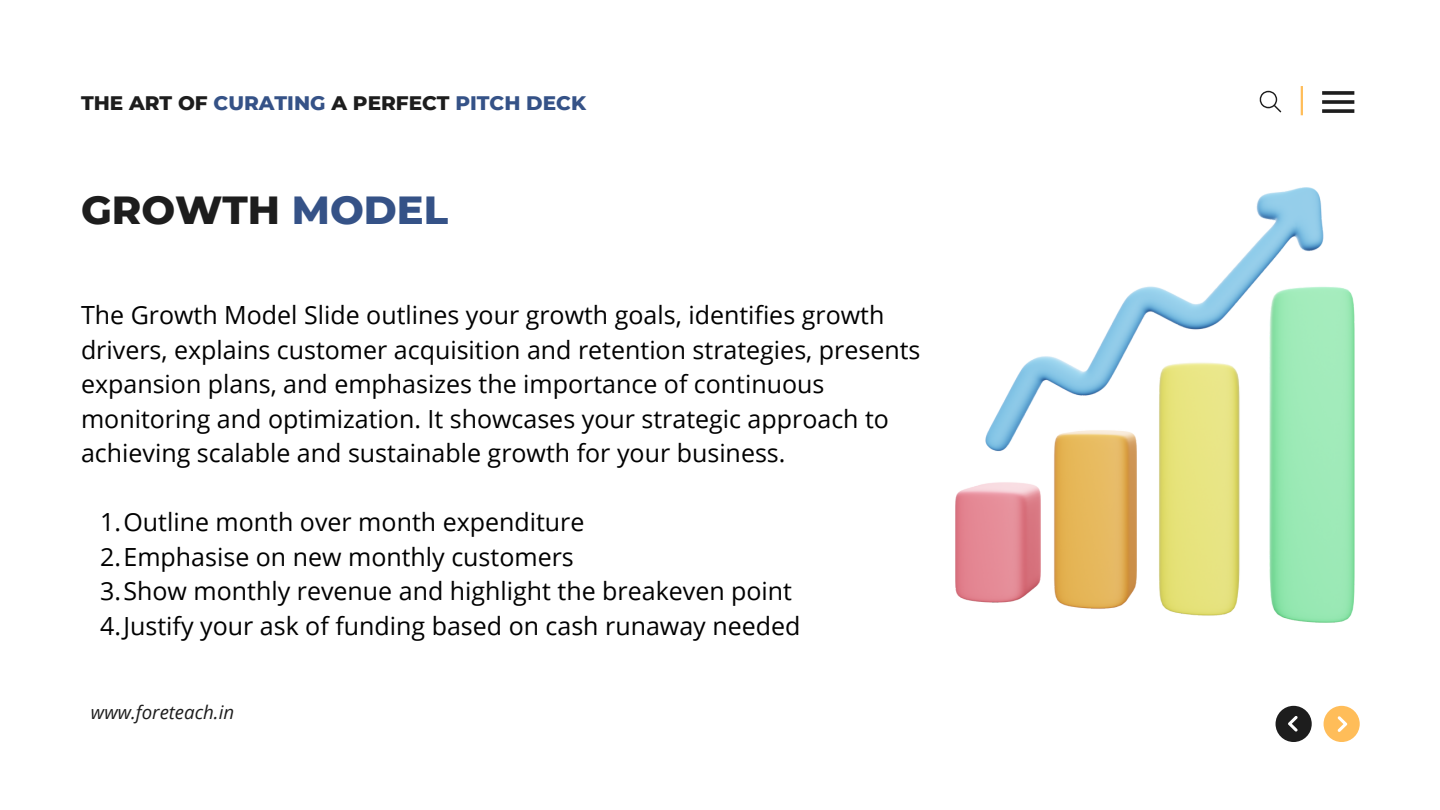
<style>
.page{position:relative;width:1440px;height:810px;background:#fff}
.page>*{position:absolute;margin:0;border:0;box-sizing:border-box;transform-origin:0 0}
.t1{font:800 40px "Montserrat";color:#1d1d1d}
.t2{font:25px/34.5px "Open Sans";color:#000}
.t3{font:800 20px "Montserrat";color:#355287}
.t4{font:italic 18.7px "Open Sans";color:#1d1d1d}
.s1{color:#1d1d1d}
.s2{color:#355287}
</style>
<div class="page">
<div style="left:1324px;top:706px;width:36px;height:36px;background:#ffbd59;border-radius:50%"></div>
<div style="left:1276px;top:706px;width:36px;height:36px;background:#1d1d1d;border-radius:50%"></div>
<svg style="left:1338px;top:716px;width:9px;height:16px"></svg>
<svg style="left:1288px;top:716px;width:10px;height:16px"></svg>
<hr style="left:1301px;top:86px;width:2px;height:29px;background:#ffbd59">
<svg style="left:1259px;top:91px;width:22px;height:21px"></svg>
<svg style="left:1322px;top:91px;width:32px;height:22px"></svg>
<img style="left:955px;top:187px;width:399px;height:435px">
<p class="t3" style="left:81px;top:90px;width:507px"><span class="s1">THE ART OF</span> CURATING <span class="s1">A PERFECT</span> PITCH DECK</p>
<p class="t1" style="left:81px;top:185px;width:369px">GROWTH <span class="s2">MODEL</span></p>
<p class="t2" style="left:81px;top:297px;width:841px">The Growth Model Slide outlines your growth goals, identifies growth drivers, explains customer acquisition and retention strategies, presents expansion plans, and emphasizes the importance of continuous monitoring and optimization. It showcases your strategic approach to achieving scalable and sustainable growth for your business.</p>
<p class="t2" style="left:100px;top:504px;width:486px">1.Outline month over month expenditure</p>
<p class="t2" style="left:100px;top:539px;width:475px">2.Emphasise on new monthly customers</p>
<p class="t2" style="left:100px;top:573px;width:694px">3.Show monthly revenue and highlight the breakeven point</p>
<p class="t2" style="left:100px;top:608px;width:702px">4.Justify your ask of funding based on cash runaway needed</p>
<p class="t4" style="left:91px;top:699px;width:145px">www.foreteach.in</p>
</div>
